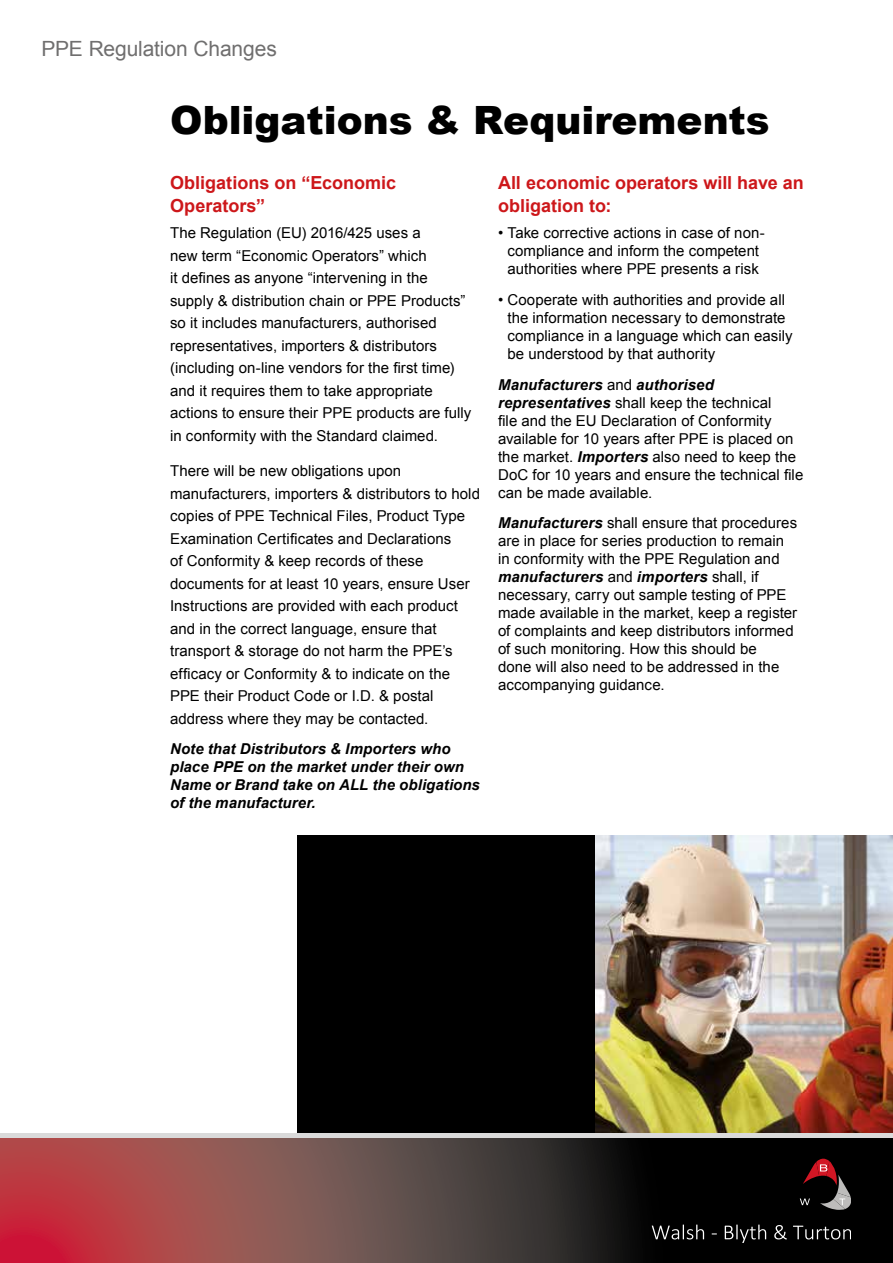
<style>
.page{position:relative;width:893px;height:1263px;background:#fff}
.page>*{position:absolute;margin:0;border:0;box-sizing:border-box;transform-origin:0 0}
.t1{font:900 39px "Arial";color:#000}
.t2{font:21px "Arial";letter-spacing:-.01em;color:#706f6f}
.t3{font:700 18px/22.5px "Arial";color:#cd171a}
.t4{font:15px/22.5px "Arial";letter-spacing:.005em;color:#000}
.t5{font:italic 700 15px/18px "Arial";letter-spacing:.005em;color:#000}
.s1{font-weight:700;font-style:italic}
</style>
<div class="page">
<div style="left:298px;top:836px;width:297px;height:297px;background:#000"></div>
<img style="left:595px;top:836px;width:298px;height:297px">
<div style="left:0;top:1133px;width:893px;height:6px;background:#dadada"></div>
<svg style="left:0;top:1139px;width:893px;height:124px;background:#583232"></svg>
<svg style="left:795px;top:1159px;width:55px;height:51px;background:#3c2224"></svg>
<svg style="left:652px;top:1224px;width:52px;height:15px"></svg>
<svg style="left:725px;top:1224px;width:41px;height:19px"></svg>
<svg style="left:774px;top:1225px;width:13px;height:14px"></svg>
<svg style="left:793px;top:1225px;width:57px;height:14px"></svg>
<h2 class="t2" style="left:42px;top:35px;width:237px">PPE Regulation Changes</h2>
<h1 class="t1" style="left:170px;top:92px;width:601px">Obligations &amp; Requirements</h1>
<p class="t3" style="left:170px;top:172px;width:228px">Obligations on “Economic<br>Operators”</p>
<p class="t4" style="left:170px;top:222px;width:303px">The Regulation (EU) 2016/425 uses a<br>new term “Economic Operators” which<br>it defines as anyone “intervening in the supply &amp; distribution chain or PPE Products” so it includes manufacturers, authorised representatives, importers &amp; distributors (including on-line vendors for the first time) and it requires them to take appropriate actions to ensure their PPE products are fully in conformity with the Standard claimed.</p>
<p class="t4" style="left:170px;top:460px;width:311px">There will be new obligations upon manufacturers, importers &amp; distributors to hold copies of PPE Technical Files, Product Type Examination Certificates and Declarations<br>of Conformity &amp; keep records of these documents for at least 10 years, ensure User Instructions are provided with each product and in the correct language, ensure that transport &amp; storage do not harm the PPE’s efficacy or Conformity &amp; to indicate on the PPE their Product Code or I.D. &amp; postal address where they may be contacted.</p>
<p class="t5" style="left:170px;top:740px;width:311px">Note that Distributors &amp; Importers who place PPE on the market under their own Name or Brand take on ALL the obligations of the manufacturer.</p>
<p class="t3" style="left:498px;top:172px;width:307px">All economic operators will have an obligation to:</p>
<p class="t4" style="left:498px;top:224px;width:268px;line-height:18px;text-align:center">• Take corrective actions in case of non&shy;compliance and inform the competent authorities where PPE presents a risk</p>
<p class="t4" style="left:507px;top:291px;width:287px;line-height:18px;text-indent:-9px">• Cooperate with authorities and provide all the information necessary to demonstrate compliance in a language which can easily be understood by that authority</p>
<p class="t4" style="left:498px;top:376px;width:307px;line-height:18px"><span class="s1">Manufacturers</span> and <span class="s1">authorised representatives</span> shall keep the technical<br>file and the EU Declaration of Conformity available for 10 years after PPE is placed on the market. <span class="s1">Importers</span> also need to keep the DoC for 10 years and ensure the technical file can be made available.</p>
<p class="t4" style="left:498px;top:514px;width:301px;line-height:18px"><span class="s1">Manufacturers</span> shall ensure that procedures are in place for series production to remain in conformity with the PPE Regulation and <span class="s1">manufacturers</span> and <span class="s1">importers</span> shall, if necessary, carry out sample testing of PPE made available in the market, keep a register of complaints and keep distributors informed of such monitoring. How this should be<br>done will also need to be addressed in the accompanying guidance.</p>
</div>
